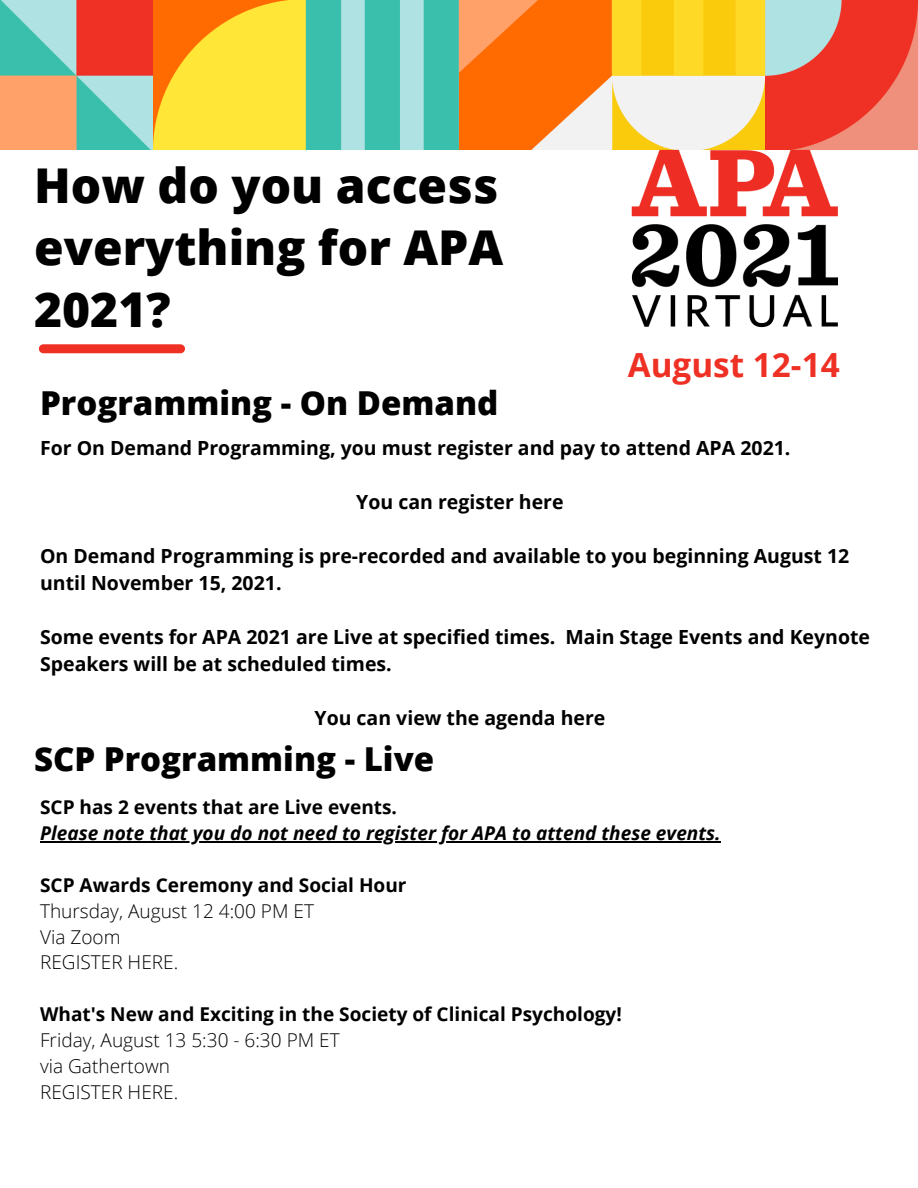
<style>
.page{position:relative;width:918px;height:1188px;background:#fff}
.page>*{position:absolute;margin:0;border:0;box-sizing:border-box;transform-origin:0 0}
.t1{font:800 48px/61.8px "Open Sans";color:#000;text-align:justify}
.t2{font:700 33.3px "Open Sans";color:#ee3124}
.t3{font:800 33px "Open Sans";color:#000}
.t4{font:700 19.5px/27px "Open Sans";color:#000}
.t5{font:700 19.05px "Open Sans";color:#000}
.t6{font:300 19.05px "Open Sans";color:#000}
.t7{font:italic 700 19.05px "Open Sans";color:#000}
</style>
<div class="page">
<img style="left:0;top:0;width:918px;height:150px">
<img style="left:631px;top:150px;width:207px;height:178px">
<div style="left:43px;top:344px;width:138px;height:9px;background:#ee3124"></div>
<hr style="left:40px;top:841px;width:681px;height:1px;background:#000">
<p class="t1" style="left:34px;top:154px;width:471px">How do you access everything for APA 2021?</p>
<p class="t3" style="left:40px;top:380px;width:460px">Programming - On Demand</p>
<p class="t2" style="left:628px;top:341px;width:213px">August 12-14</p>
<p class="t4" style="left:40px;top:434px;width:752px">For On Demand Programming, you must register and pay to attend APA 2021.</p>
<p class="t4" style="left:356px;top:488px;width:209px">You can register here</p>
<p class="t4" style="left:40px;top:542px;width:811px">On Demand Programming is pre-recorded and available to you beginning August 12 until November 15, 2021.</p>
<p class="t4" style="left:40px;top:623px;width:831px">Some events for APA 2021 are Live at specified times. Main Stage Events and Keynote<br>Speakers will be at scheduled times.</p>
<p class="t4" style="left:315px;top:704px;width:292px">You can view the agenda here</p>
<p class="t3" style="left:34px;top:735px;width:402px">SCP Programming - Live</p>
<p class="t5" style="left:40px;top:794px;width:358px">SCP has 2 events that are Live events.</p>
<p class="t7" style="left:40px;top:820px;width:682px">Please note that you do not need to register for APA to attend these events.</p>
<p class="t5" style="left:40px;top:871px;width:368px">SCP Awards Ceremony and Social Hour</p>
<p class="t6" style="left:40px;top:897px;width:275px">Thursday, August 12 4:00 PM ET</p>
<p class="t6" style="left:40px;top:923px;width:82px">Via Zoom</p>
<p class="t6" style="left:40px;top:949px;width:140px">REGISTER HERE.</p>
<p class="t5" style="left:40px;top:1001px;width:583px">What's New and Exciting in the Society of Clinical Psychology!</p>
<p class="t6" style="left:40px;top:1027px;width:301px">Friday, August 13 5:30 - 6:30 PM ET</p>
<p class="t6" style="left:40px;top:1053px;width:132px">via Gathertown</p>
<p class="t6" style="left:40px;top:1078px;width:140px">REGISTER HERE.</p>
</div>
